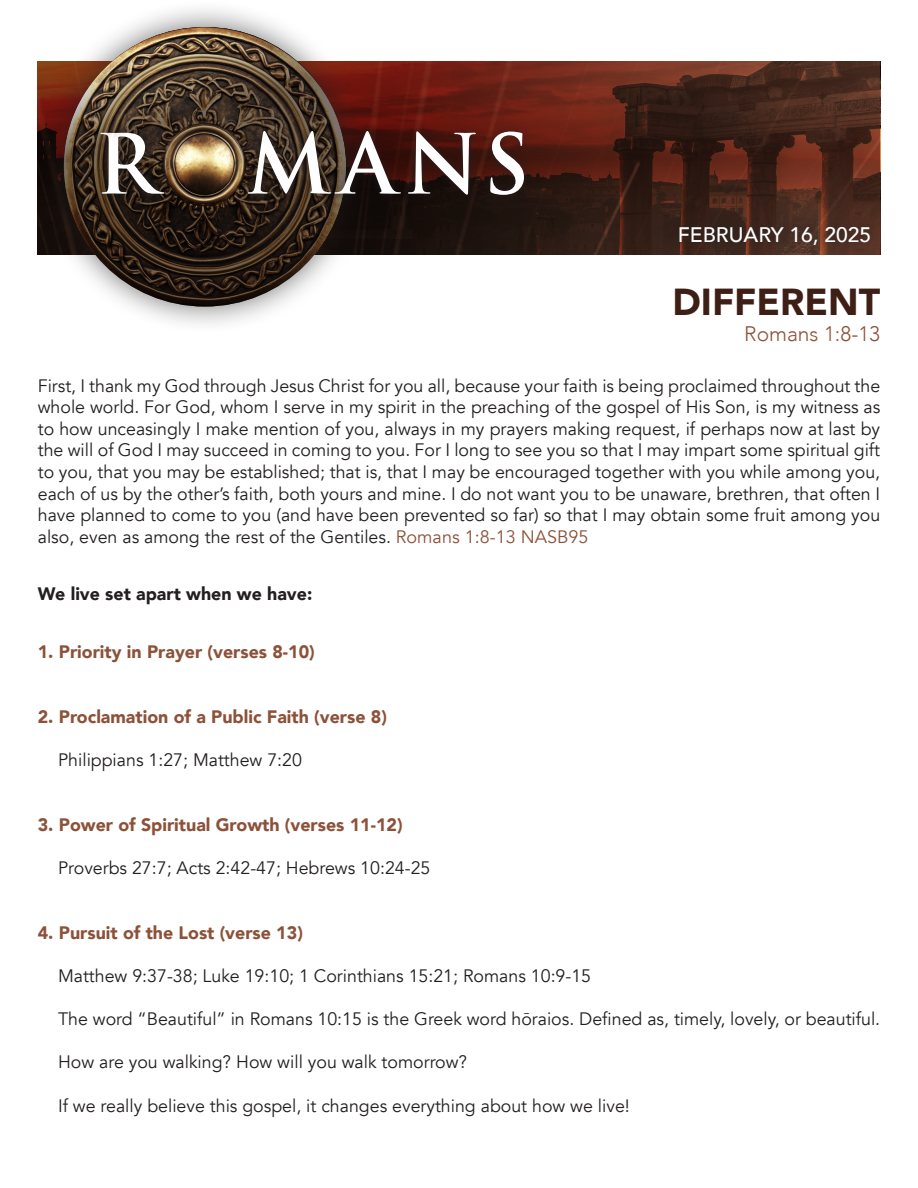
<style>
.page{position:relative;width:918px;height:1188px;background:#fff}
.page>*{position:absolute;margin:0;border:0;box-sizing:border-box;transform-origin:0 0}
.t1{font:700 80.7px "Trajan Pro";color:#fff}
.t2{font:900 37.5px "Avenir";color:#3e1f16}
.t3{font:500 21px "Avenir";color:#fff}
.t4{font:300 21px "Avenir";color:#8c5239}
.t5{font:18px/21.6px "Avenir";color:#231f20;text-align:justify}
.t6{font:900 18px "Avenir";color:#8c5239}
.t7{font:900 18px "Avenir";color:#231f20}
.s1{color:#8c5239}
</style>
<div class="page">
<svg style="left:374px;top:61px;width:506px;height:194px;background:#492117"></svg>
<div style="left:36px;top:0;width:338px;height:334px;background:#231f20;opacity:.62"></div>
<img style="left:64px;top:27px;width:282px;height:280px">
<svg style="left:64px;top:27px;width:282px;height:280px;background:#423325"></svg>
<div style="left:92px;top:123px;width:441px;height:81px;background:#231f20;opacity:.75"></div>
<div style="left:670px;top:217px;width:209px;height:37px;background:#231f20;opacity:.75"></div>
<p class="t1" style="left:95px;top:114px;width:436px">R MANS</p>
<p class="t3" style="left:678px;top:217px;width:195px">FEBRUARY 16, 2025</p>
<p class="t2" style="left:673px;top:270px;width:209px">DIFFERENT</p>
<p class="t4" style="left:744px;top:321px;width:137px">Romans 1:8-13</p>
<p class="t5" style="left:38px;top:375px;width:844px">First, I thank my God through Jesus Christ for you all, because your faith is being proclaimed throughout the whole world. For God, whom I serve in my spirit in the preaching of the gospel of His Son, is my witness as to how unceasingly I make mention of you, always in my prayers making request, if perhaps now at last by the will of God I may succeed in coming to you. For I long to see you so that I may impart some spiritual gift to you, that you may be established; that is, that I may be encouraged together with you while among you, each of us by the other’s faith, both yours and mine. I do not want you to be unaware, brethren, that often I have planned to come to you (and have been prevented so far) so that I may obtain some fruit among you also, even as among the rest of the Gentiles. <span class="s1">Romans 1:8-13 NASB95</span></p>
<p class="t7" style="left:38px;top:579px;width:276px">We live set apart when we have:</p>
<p class="t6" style="left:38px;top:636px;width:279px">1. Priority in Prayer (verses 8-10)</p>
<p class="t6" style="left:38px;top:701px;width:351px">2. Proclamation of a Public Faith (verse 8)</p>
<p class="t5" style="left:58px;top:749px;width:245px">Philippians 1:27; Matthew 7:20</p>
<p class="t6" style="left:38px;top:809px;width:366px">3. Power of Spiritual Growth (verses 11-12)</p>
<p class="t5" style="left:58px;top:857px;width:374px">Proverbs 27:7; Acts 2:42-47; Hebrews 10:24-25</p>
<p class="t6" style="left:38px;top:917px;width:267px">4. Pursuit of the Lost (verse 13)</p>
<p class="t5" style="left:58px;top:965px;width:535px">Matthew 9:37-38; Luke 19:10; 1 Corinthians 15:21; Romans 10:9-15</p>
<p class="t5" style="left:58px;top:1009px;width:824px">The word “Beautiful” in Romans 10:15 is the Greek word hōraios. Defined as, timely, lovely, or beautiful.</p>
<p class="t5" style="left:58px;top:1052px;width:411px">How are you walking? How will you walk tomorrow?</p>
<p class="t5" style="left:58px;top:1095px;width:573px">If we really believe this gospel, it changes everything about how we live!</p>
</div>
